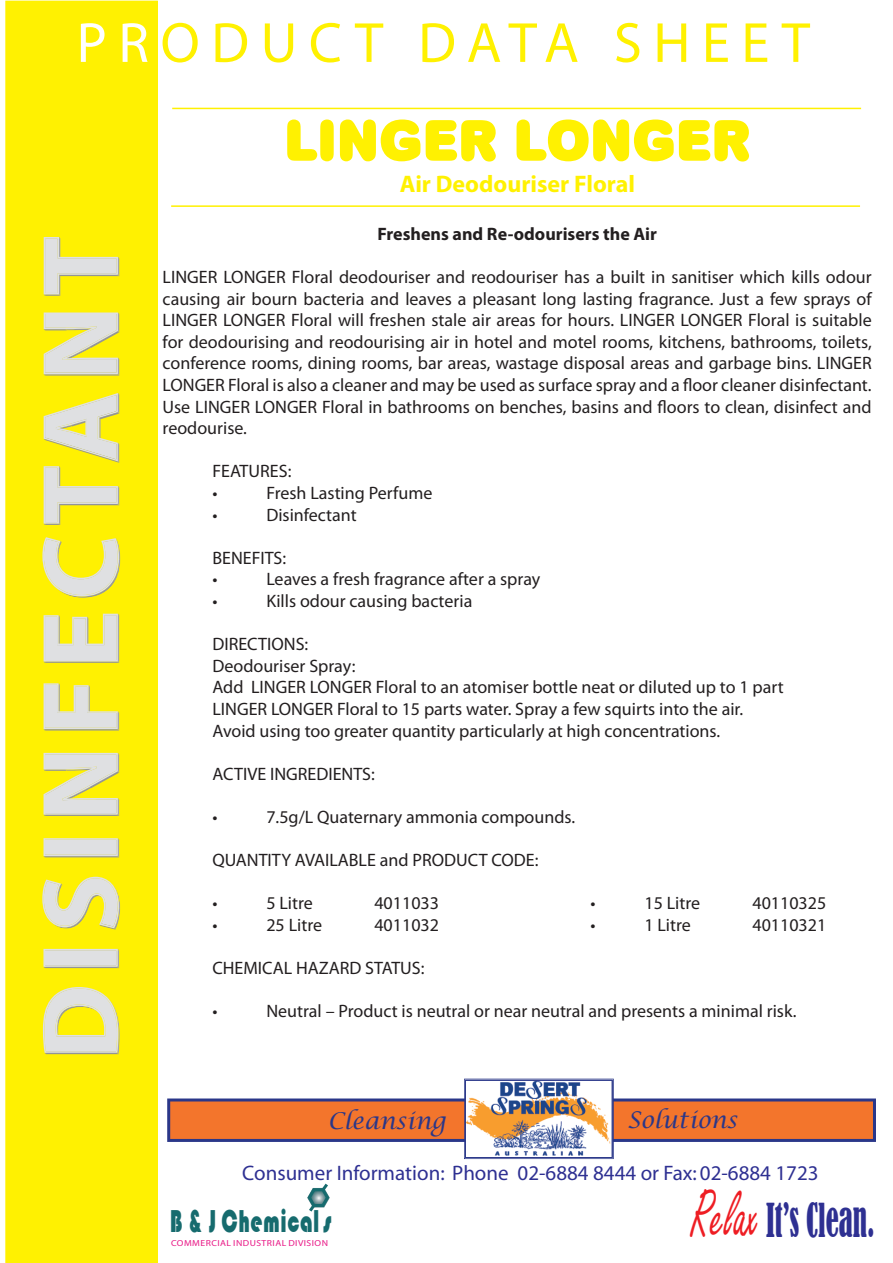
<style>
.page{position:relative;width:893px;height:1263px;background:#fff}
.page>*{position:absolute;margin:0;border:0;box-sizing:border-box;transform-origin:0 0}
.t1{font:57px "Myriad Pro";letter-spacing:.2em;color:#fff101}
.t2{font:51px "Plump";color:#fff101}
.t3{font:condensed 43.8px "Bernard";color:#2e3092;scale:.67 1}
.t4{font:32.55px "Bauhaus 93";letter-spacing:.025em;color:#166b6e;scale:.67 1}
.t5{font:700 24px "Myriad Pro";color:#fff101}
.t6{font:italic 23.1px "Lucida Calligraphy";color:#2a3789}
.t7{font:21px "Myriad";color:#2e3092}
.t8{font:18px/21.6px "Myriad Pro";color:#231f20;text-align:justify}
.t9{font:700 18px "Myriad Pro";color:#231f20}
.t10{font:8.7px "Myriad";letter-spacing:.05em;color:#e91987;scale:1.1 1}
.s1{color:#fff}
.s2{font-family:"Freestyle Script";font-stretch:normal;font-size:70.8px;color:#ee1d23}
</style>
<div class="page">
<hr style="left:172px;top:108px;width:689px;height:1px;background:#fff101">
<hr style="left:171px;top:205px;width:689px;height:2px;background:#fff101">
<svg style="left:167px;top:1079px;width:709px;height:80px"></svg>
<svg style="left:307px;top:1184px;width:23px;height:27px"></svg>
<div style="left:5px;top:1px;width:153px;height:1262px;background:#fff101"></div>
<svg style="left:43px;top:987px;width:77px;height:67px;background:#e7e38f"></svg>
<svg style="left:43px;top:949px;width:76px;height:19px"></svg>
<svg style="left:42px;top:877px;width:78px;height:52px;background:#e8e387"></svg>
<svg style="left:44px;top:838px;width:75px;height:19px"></svg>
<svg style="left:44px;top:753px;width:75px;height:63px;background:#e1dfa7"></svg>
<svg style="left:44px;top:683px;width:75px;height:47px;background:#e7e38b"></svg>
<svg style="left:44px;top:614px;width:75px;height:49px;background:#e2e0a6"></svg>
<svg style="left:42px;top:537px;width:78px;height:61px;background:#ede66c"></svg>
<svg style="left:44px;top:393px;width:75px;height:132px;background:#ebe56e"></svg>
<svg style="left:44px;top:312px;width:75px;height:64px;background:#e2dfa4"></svg>
<svg style="left:44px;top:237px;width:75px;height:59px;background:#ede666"></svg>
<p class="t1" style="left:77px;top:8px;width:735px"><span class="s1">PR</span>ODUCT DATA SHEET</p>
<p class="t2" style="left:284px;top:103px;width:468px">LINGER LONGER</p>
<p class="t5" style="left:400px;top:168px;width:237px">Air Deodouriser Floral</p>
<p class="t9" style="left:377px;top:222px;width:281px">Freshens and Re-odourisers the Air</p>
<p class="t8" style="left:163px;top:266px;width:711px">LINGER LONGER Floral deodouriser and reodouriser has a built in sanitiser which kills odour causing air bourn bacteria and leaves a pleasant long lasting fragrance. Just a few sprays of LINGER LONGER Floral will freshen stale air areas for hours. LINGER LONGER Floral is suitable for deodourising and reodourising air in hotel and motel rooms, kitchens, bathrooms, toilets, conference rooms, dining rooms, bar areas, wastage disposal areas and garbage bins. LINGER LONGER Floral is also a cleaner and may be used as surface spray and a floor cleaner disinfectant.<br>Use LINGER LONGER Floral in bathrooms on benches, basins and floors to clean, disinfect and reodourise.</p>
<p class="t8" style="left:212px;top:460px;width:80px">FEATURES:</p>
<p class="t8" style="left:212px;top:482px;width:7px">•</p>
<p class="t8" style="left:266px;top:482px;width:168px">Fresh Lasting Perfume</p>
<p class="t8" style="left:212px;top:503px;width:7px">•</p>
<p class="t8" style="left:266px;top:503px;width:92px">Disinfectant</p>
<p class="t8" style="left:212px;top:547px;width:75px">BENEFITS:</p>
<p class="t8" style="left:212px;top:568px;width:7px">•</p>
<p class="t8" style="left:266px;top:568px;width:275px">Leaves a fresh fragrance after a spray</p>
<p class="t8" style="left:212px;top:590px;width:7px">•</p>
<p class="t8" style="left:266px;top:590px;width:207px">Kills odour causing bacteria</p>
<p class="t8" style="left:212px;top:633px;width:97px">DIRECTIONS:</p>
<p class="t8" style="left:212px;top:655px;width:145px">Deodouriser Spray:</p>
<p class="t8" style="left:212px;top:676px;width:573px;text-align:left">Add LINGER LONGER Floral to an atomiser bottle neat or diluted up to 1 part<br>LINGER LONGER Floral to 15 parts water. Spray a few squirts into the air.<br>Avoid using too greater quantity particularly at high concentrations.</p>
<p class="t8" style="left:212px;top:763px;width:164px">ACTIVE INGREDIENTS:</p>
<p class="t8" style="left:212px;top:806px;width:7px">•</p>
<p class="t8" style="left:266px;top:806px;width:310px">7.5g/L Quaternary ammonia compounds.</p>
<p class="t8" style="left:212px;top:849px;width:328px">QUANTITY AVAILABLE and PRODUCT CODE:</p>
<p class="t8" style="left:212px;top:892px;width:7px">•</p>
<p class="t8" style="left:266px;top:892px;width:48px">5 Litre</p>
<p class="t8" style="left:374px;top:892px;width:66px">4011033</p>
<p class="t8" style="left:590px;top:892px;width:7px">•</p>
<p class="t8" style="left:644px;top:892px;width:57px">15 Litre</p>
<p class="t8" style="left:752px;top:892px;width:75px">40110325</p>
<p class="t8" style="left:212px;top:914px;width:7px">•</p>
<p class="t8" style="left:266px;top:914px;width:57px">25 Litre</p>
<p class="t8" style="left:374px;top:914px;width:66px">4011032</p>
<p class="t8" style="left:590px;top:914px;width:7px">•</p>
<p class="t8" style="left:644px;top:914px;width:48px">1 Litre</p>
<p class="t8" style="left:752px;top:914px;width:75px">40110321</p>
<p class="t8" style="left:212px;top:957px;width:214px">CHEMICAL HAZARD STATUS:</p>
<p class="t8" style="left:212px;top:1000px;width:7px">•</p>
<p class="t8" style="left:266px;top:1000px;width:532px">Neutral – Product is neutral or near neutral and presents a minimal risk.</p>
<p class="t6" style="left:328px;top:1107px;width:119px">Cleansing</p>
<p class="t6" style="left:627px;top:1106px;width:112px">Solutions</p>
<p class="t7" style="left:242px;top:1162px;width:578px">Consumer Information: Phone 02-6884 8444 or Fax: 02-6884 1723</p>
<h3 class="t4" style="left:170px;top:1203px;width:243px">B &amp; J Chemical s</h3>
<p class="t10" style="left:171px;top:1239px;width:144px">COMMERCIAL INDUSTRIAL DIVISION</p>
<h3 class="t3" style="left:691px;top:1194px;width:276px"><span class="s2">Relax</span> It’s Clean.</h3>
</div>
